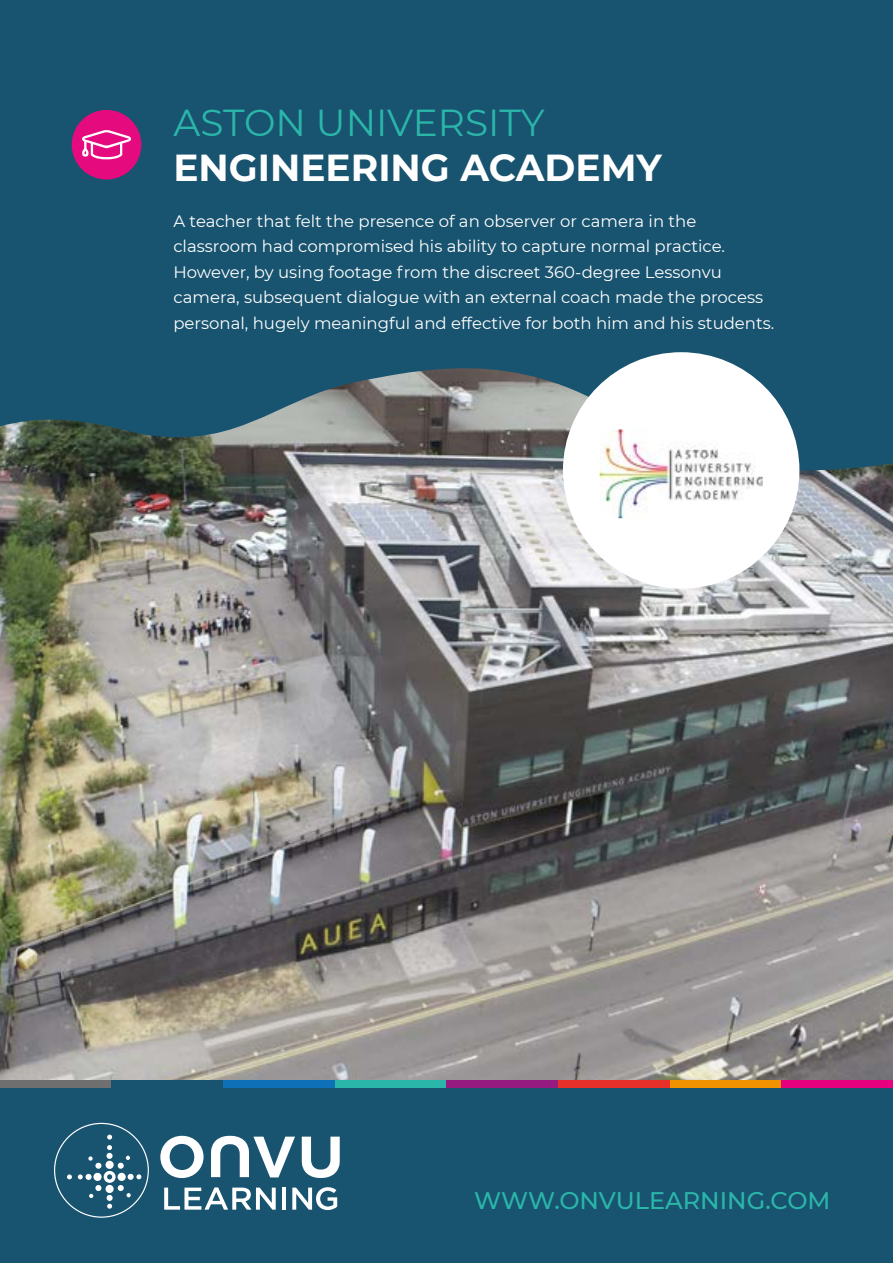
<style>
.page{position:relative;width:893px;height:1263px;background:#fff}
.page>*{position:absolute;margin:0;border:0;box-sizing:border-box;transform-origin:0 0}
.t1{font:700 37.5px "Montserrat";color:#fff}
.t2{font:37.5px "Montserrat";color:#2bb6aa}
.t3{font:500 24px "Montserrat";color:#2bb6aa}
.t4{font:16.5px/25.5px "Montserrat";color:#fff}
</style>
<div class="page">
<img style="left:0;top:495px;width:893px;height:585px">
<svg style="left:0;top:170px;width:893px;height:325px;background:#2c5b70"></svg>
<div style="left:0;top:0;width:893px;height:170px;background:#18536f"></div>
<div style="left:563px;top:352px;width:236px;height:237px;background:#fff;border-radius:50%"></div>
<div style="left:0;top:1080px;width:112px;height:9px;background:#706f6f"></div>
<div style="left:112px;top:1080px;width:111px;height:9px;background:#18536f"></div>
<div style="left:223px;top:1080px;width:112px;height:9px;background:#0e71b8"></div>
<div style="left:335px;top:1080px;width:111px;height:9px;background:#2bb6aa"></div>
<div style="left:446px;top:1080px;width:112px;height:9px;background:#951b81"></div>
<div style="left:558px;top:1080px;width:112px;height:9px;background:#e7302a"></div>
<div style="left:670px;top:1080px;width:111px;height:9px;background:#f39200"></div>
<div style="left:781px;top:1080px;width:112px;height:9px;background:#e6007e"></div>
<div style="left:0;top:1089px;width:893px;height:174px;background:#18536f"></div>
<svg style="left:164px;top:1187px;width:112px;height:22px"></svg>
<hr style="left:282px;top:1187px;width:4px;height:22px;background:#fff">
<svg style="left:292px;top:1187px;width:45px;height:23px"></svg>
<svg style="left:160px;top:1136px;width:44px;height:42px"></svg>
<svg style="left:301px;top:1136px;width:39px;height:42px"></svg>
<svg style="left:211px;top:1136px;width:84px;height:41px"></svg>
<svg style="left:54px;top:1123px;width:95px;height:95px"></svg>
<img style="left:600px;top:429px;width:163px;height:89px">
<div style="left:72px;top:110px;width:69px;height:70px;background:#e50b7e;border-radius:50%"></div>
<svg style="left:82px;top:130px;width:49px;height:29px"></svg>
<h1 class="t2" style="left:173px;top:97px;width:373px">ASTON UNIVERSITY</h1>
<h1 class="t1" style="left:173px;top:140px;width:490px">ENGINEERING ACADEMY</h1>
<p class="t4" style="left:173px;top:207px;width:602px">A teacher that felt the presence of an observer or camera in the classroom had compromised his ability to capture normal practice.<br>However, by using footage from the discreet 360-degree Lessonvu camera, subsequent dialogue with an external coach made the process personal, hugely meaningful and effective for both him and his students.</p>
<h2 class="t3" style="left:474px;top:1184px;width:358px">WWW.ONVULEARNING.COM</h2>
</div>
